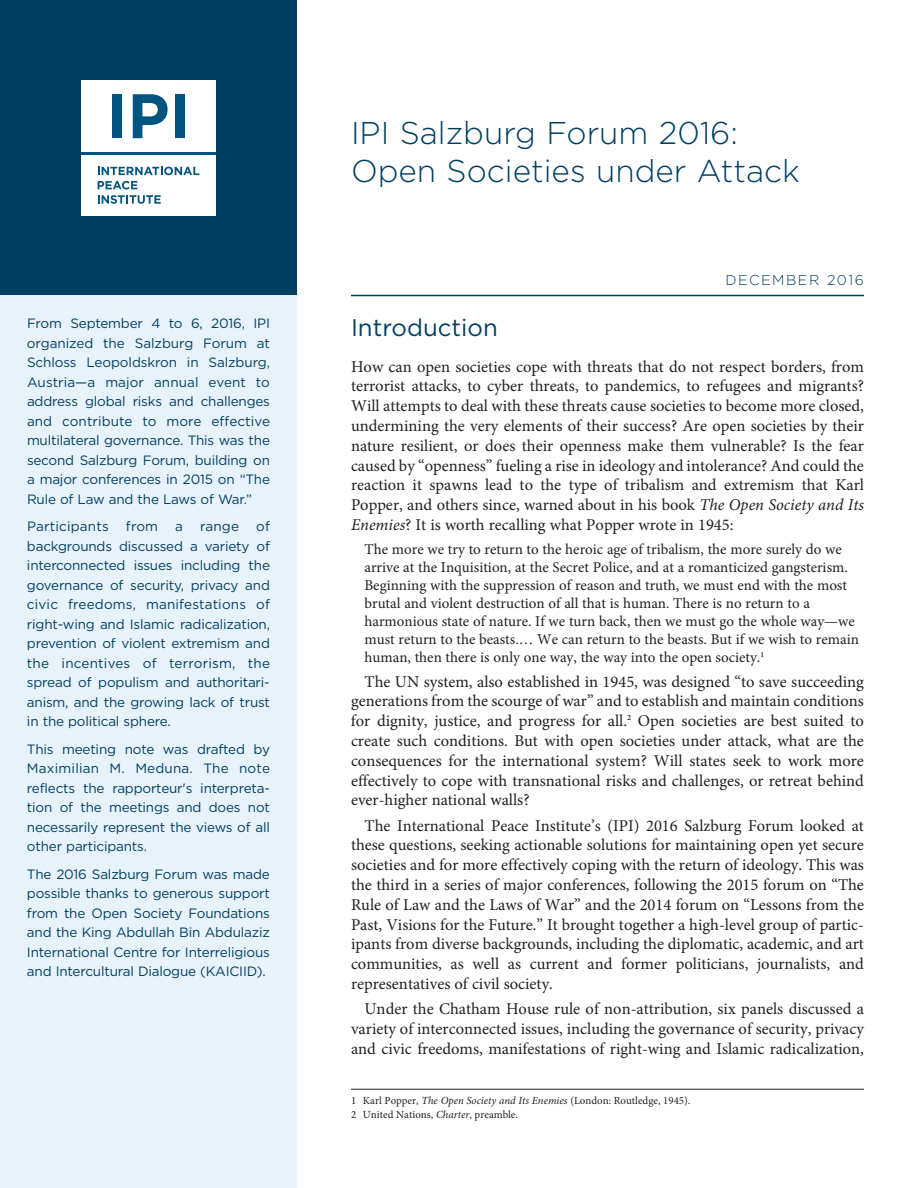
<style>
.page{position:relative;width:918px;height:1188px;background:#fff}
.page>*{position:absolute;margin:0;border:0;box-sizing:border-box;transform-origin:0 0}
.t1{font:300 31.5px/37.8px "Gotham";color:#003f61}
.t2{font:24px "Gotham";color:#003f61}
.t3{font:16.5px/19.8px "Minion Pro";color:#231f20;text-align:justify}
.t4{font:15px/18px "Minion Pro";color:#231f20}
.t5{font:300 14.25px "Gotham";letter-spacing:.105em;color:#003f61}
.t6{font:13.5px/19.5px "Gotham";letter-spacing:-.015em;color:#003f61;text-align:justify}
.t7{font:13.5px "Gotham";letter-spacing:.015em;color:#003f61}
.t8{font:10.8px/14px "Minion Pro";color:#231f20}
.s1{font-style:italic}
</style>
<div class="page">
<div style="left:0;top:296px;width:297px;height:892px;background:#e8f2fa"></div>
<div style="left:0;top:0;width:297px;height:296px;background:#003f61"></div>
<div style="left:81px;top:155px;width:135px;height:60px;background:#fff"></div>
<svg style="left:98px;top:167px;width:101px;height:8px"></svg>
<svg style="left:98px;top:181px;width:39px;height:8px"></svg>
<svg style="left:98px;top:195px;width:63px;height:9px"></svg>
<div style="left:81px;top:80px;width:135px;height:72px;background:#fff"></div>
<div style="left:112px;top:94px;width:10px;height:44px;background:#005480"></div>
<svg style="left:133px;top:94px;width:35px;height:44px"></svg>
<div style="left:175px;top:94px;width:10px;height:44px;background:#005480"></div>
<hr style="left:81px;top:152px;width:135px;height:3px;background:#005480">
<hr style="left:351px;top:295px;width:513px;height:1px;background:#003f61">
<hr style="left:351px;top:1089px;width:513px;height:1px;background:#231f20">
<p class="t6" style="left:27px;top:314px;width:245px">From September 4 to 6, 2016, IPI organized the Salzburg Forum at Schloss Leopoldskron in Salzburg, Austria—a major annual event to address global risks and challenges and contribute to more effective multilateral governance. This was the second Salzburg Forum, building on a major conferences in 2015 on “The Rule of Law and the Laws of War.”</p>
<p class="t7" style="left:27px;top:519px;width:83px">Participants</p>
<p class="t6" style="left:126px;top:517px;width:34px">from</p>
<p class="t6" style="left:175px;top:517px;width:9px">a</p>
<p class="t6" style="left:200px;top:517px;width:40px">range</p>
<p class="t6" style="left:27px;top:517px;width:245px;text-indent:229px">of backgrounds discussed a variety of interconnected issues including the governance of security, privacy and civic freedoms, manifestations of right-wing and Islamic radicalization, prevention of violent extremism and the incentives of terrorism, the spread of populism and authoritari&shy;anism, and the growing lack of trust in the political sphere.</p>
<p class="t6" style="left:27px;top:739px;width:245px">This meeting note was drafted by Maximilian M. Meduna. The note reflects the rapporteur's interpreta&shy;tion of the meetings and does not necessarily represent the views of all other participants.</p>
<p class="t6" style="left:27px;top:864px;width:245px">The 2016 Salzburg Forum was made possible thanks to generous support from the Open Society Foundations and the King Abdullah Bin Abdulaziz International Centre for Interreligious and Intercultural Dialogue (KAICIID).</p>
<h1 class="t1" style="left:351px;top:114px;width:450px">IPI Salzburg Forum 2016:<br>Open Societies under Attack</h1>
<p class="t5" style="left:725px;top:272px;width:140px">DECEMBER 2016</p>
<h2 class="t2" style="left:351px;top:314px;width:148px">Introduction</h2>
<p class="t3" style="left:351px;top:358px;width:515px">How can open societies cope with threats that do not respect borders, from terrorist attacks, to cyber threats, to pandemics, to refugees and migrants?<br>Will attempts to deal with these threats cause societies to become more closed, undermining the very elements of their success? Are open societies by their nature resilient, or does their openness make them vulnerable? Is the fear caused by “openness” fueling a rise in ideology and intolerance? And could the reaction it spawns lead to the type of tribalism and extremism that Karl Popper, and others since, warned about in his book <span class="s1">The Open Society and Its Enemies</span>? It is worth recalling what Popper wrote in 1945:</p>
<p class="t4" style="left:364px;top:542px;width:496px">The more we try to return to the heroic age of tribalism, the more surely do we arrive at the Inquisition, at the Secret Police, and at a romanticized gangsterism.<br>Beginning with the suppression of reason and truth, we must end with the most brutal and violent destruction of all that is human. There is no return to a harmonious state of nature. If we turn back, then we must go the whole way—we must return to the beasts.… We can return to the beasts. But if we wish to remain human, then there is only one way, the way into the open society.<sup>1</sup></p>
<p class="t3" style="left:351px;top:673px;width:515px;text-indent:14px">The UN system, also established in 1945, was designed “to save succeeding generations from the scourge of war” and to establish and maintain conditions for dignity, justice, and progress for all.<sup>2</sup> Open societies are best suited to create such conditions. But with open societies under attack, what are the consequences for the international system? Will states seek to work more effectively to cope with transnational risks and challenges, or retreat behind ever-higher national walls?</p>
<p class="t3" style="left:351px;top:817px;width:515px;text-indent:14px">The International Peace Institute’s (IPI) 2016 Salzburg Forum looked at these questions, seeking actionable solutions for maintaining open yet secure societies and for more effectively coping with the return of ideology. This was the third in a series of major conferences, following the 2015 forum on “The Rule of Law and the Laws of War” and the 2014 forum on “Lessons from the Past, Visions for the Future.” It brought together a high-level group of partic&shy;ipants from diverse backgrounds, including the diplomatic, academic, and art communities, as well as current and former politicians, journalists, and representatives of civil society.</p>
<p class="t3" style="left:351px;top:1000px;width:515px;text-indent:13px">Under the Chatham House rule of non-attribution, six panels discussed a variety of interconnected issues, including the governance of security, privacy and civic freedoms, manifestations of right-wing and Islamic radicalization,</p>
<p class="t8" style="left:351px;top:1095px;width:341px">1 Karl Popper, <span class="s1">The Open Society and Its Enemies</span> (London: Routledge, 1945).<br>2 United Nations, <span class="s1">Charter</span>, preamble.</p>
</div>
